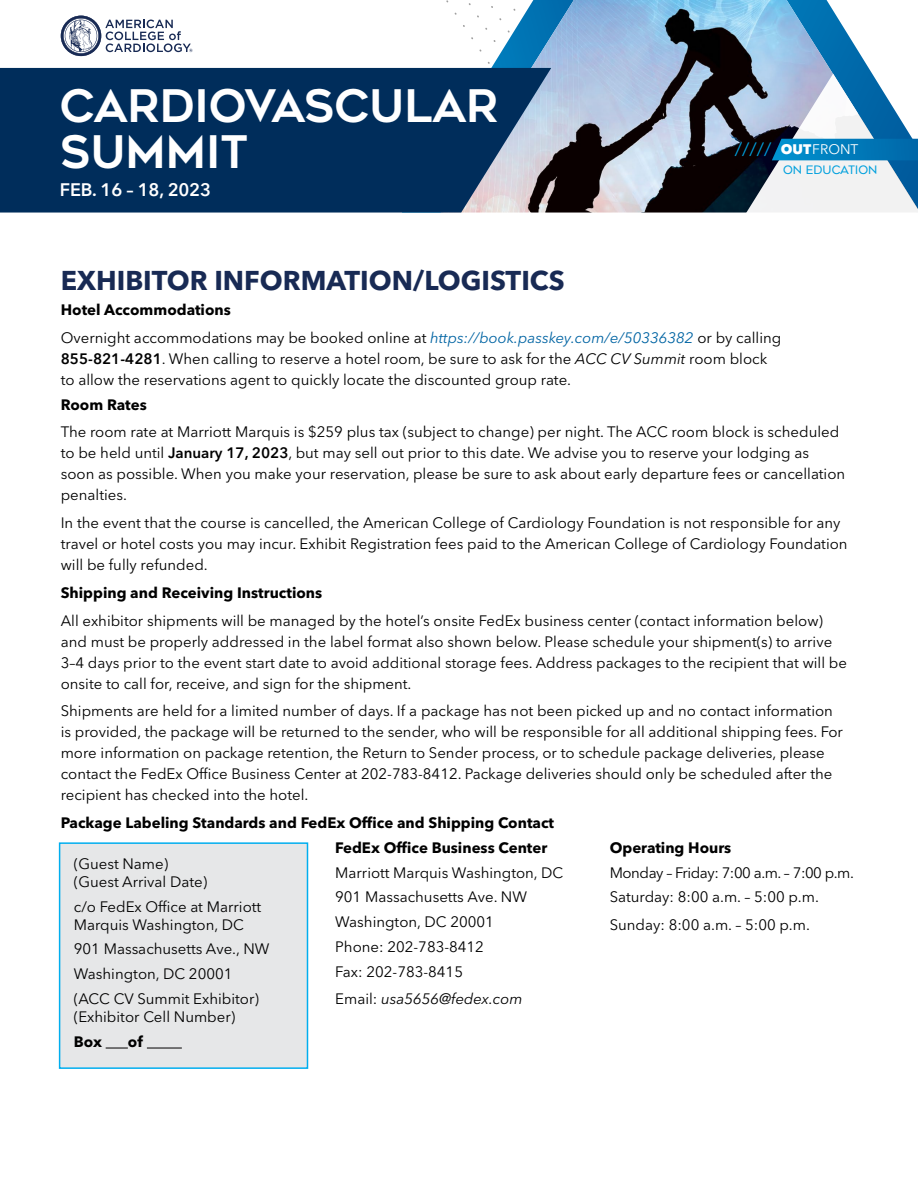
<style>
.page{position:relative;width:918px;height:1188px;background:#fff}
.page>*{position:absolute;margin:0;border:0;box-sizing:border-box;transform-origin:0 0}
.t1{font:700 44.85px/46.2px "Geometos Neue";color:#fff}
.t2{font:700 27px "Avenir Next World";color:#182a54}
.t3{font:600 18px "Avenir Next World";letter-spacing:-.01em;color:#fff}
.t4{font:15px/21px "Avenir Next World";color:#000}
.t5{font:700 15px/24.8px "Avenir Next World";color:#000}
.t6{font:15px/24.8px "Avenir Next World";letter-spacing:-.03em;color:#000}
.t7{font:italic 15px "Avenir Next World";color:#000}
.t8{font:13.8px "Geometos Neue";color:#00a0dd}
.t9{font:11.7px "Geometos Neue";color:#00a0dd}
.s1{font-family:"Avenir Next World";font-weight:900;color:#fff}
.s2{font-family:"Avenir Next World";color:#fff}
.s3{font-weight:700}
.s4{font-style:italic;color:#0064a3}
.s5{font-weight:600}
.s6{font-style:italic}
.s7{font-style:normal}
</style>
<div class="page">
<img style="left:441px;top:0;width:432px;height:213px">
<svg style="left:0;top:68px;width:551px;height:145px;background:#0d3763"></svg>
<svg style="left:659px;top:74px;width:259px;height:139px"></svg>
<svg style="left:60px;top:15px;width:42px;height:42px"></svg>
<svg style="left:61px;top:16px;width:132px;height:40px"></svg>
<div style="left:60px;top:843px;width:248px;height:225px;background:#e6e7e8"></div>
<svg style="left:106px;top:1048px;width:22px;height:1px"></svg>
<hr style="left:147px;top:1048px;width:35px;height:1px;background:#000">
<div style="left:59px;top:842px;width:249px;height:227px;border:2px solid #00aeef"></div>
<h1 class="t1" style="left:60px;top:84px;width:440px">CARDIOVASCULAR<br>SUMMIT</h1>
<p class="t3" style="left:60px;top:179px;width:153px">FEB. 16 – 18, 2023</p>
<p class="t8" style="left:735px;top:141px;width:125px">///// <span class="s1">OUT</span><span class="s2">FRONT</span></p>
<p class="t9" style="left:783px;top:163px;width:96px">ON EDUCATION</p>
<h2 class="t2" style="left:61px;top:265px;width:505px">EXHIBITOR INFORMATION/LOGISTICS</h2>
<p class="t4" style="left:61px;top:296px;width:722px;line-height:27.8px"><span class="s3">Hotel Accommodations<br></span>Overnight accommodations may be booked online at <span class="s4">https://book.passkey.com/e/50336382</span> or by calling</p>
<p class="t4" style="left:61px;top:348px;width:708px"><span class="s5">855-821-4281</span>. When calling to reserve a hotel room, be sure to ask for the <span class="s6">ACC CV Summit</span> room block to allow the reservations agent to quickly locate the discounted group rate.</p>
<p class="t5" style="left:61px;top:392px;width:88px">Room Rates</p>
<p class="t4" style="left:61px;top:422px;width:786px">The room rate at Marriott Marquis is $259 plus tax (subject to change) per night. The ACC room block is scheduled to be held until <span class="s5">January 17, 2023</span>, but may sell out prior to this date. We advise you to reserve your lodging as soon as possible. When you make your reservation, please be sure to ask about early departure fees or cancellation penalties.</p>
<p class="t4" style="left:61px;top:513px;width:788px">In the event that the course is cancelled, the American College of Cardiology Foundation is not responsible for any travel or hotel costs you may incur. Exhibit Registration fees paid to the American College of Cardiology Foundation will be fully refunded.</p>
<p class="t5" style="left:61px;top:580px;width:263px">Shipping and Receiving Instructions</p>
<p class="t4" style="left:61px;top:610px;width:788px">All exhibitor shipments will be managed by the hotel’s onsite FedEx business center (contact information below) and must be properly addressed in the label format also shown below. Please schedule your shipment(s) to arrive 3–4 days prior to the event start date to avoid additional storage fees. Address packages to the recipient that will be onsite to call for, receive, and sign for the shipment.</p>
<p class="t4" style="left:61px;top:701px;width:784px">Shipments are held for a limited number of days. If a package has not been picked up and no contact information is provided, the package will be returned to the sender, who will be responsible for all additional shipping fees. For more information on package retention, the Return to Sender process, or to schedule package deliveries, please contact the FedEx Office Business Center at 202-783-8412. Package deliveries should only be scheduled after the recipient has checked into the hotel.</p>
<p class="t5" style="left:335px;top:811px;width:220px;text-indent:-274px">Package Labeling Standards and FedEx Office and Shipping Contact<br>FedEx Office Business Center</p>
<p class="t4" style="left:335px;top:860px;width:230px;line-height:24.8px">Marriott Marquis Washington, DC<br>901 Massachusetts Ave. NW<br>Washington, DC 20001<br>Phone: 202-783-8412<br>Fax: 202-783-8415</p>
<p class="t7" style="left:335px;top:987px;width:189px"><span class="s7">Email:</span> usa5656@fedex.com</p>
<p class="t5" style="left:610px;top:835px;width:123px">Operating Hours</p>
<p class="t6" style="left:610px;top:860px;width:246px">Monday – Friday: 7:00 a.m. – 7:00 p.m.<br>Saturday: 8:00 a.m. – 5:00 p.m.</p>
<p class="t4" style="left:610px;top:915px;width:202px">Sunday: 8:00 a.m. – 5:00 p.m.</p>
<p class="t4" style="left:74px;top:855px;width:135px;line-height:18px">(Guest Name) (Guest Arrival Date)</p>
<p class="t4" style="left:74px;top:897px;width:189px;line-height:18px">c/o FedEx Office at Marriott<br>Marquis Washington, DC</p>
<p class="t4" style="left:74px;top:937px;width:197px;line-height:24.8px">901 Massachusetts Ave., NW<br>Washington, DC 20001 (ACC CV Summit Exhibitor)</p>
<p class="t4" style="left:74px;top:1006px;width:163px">(Exhibitor Cell Number)</p>
<p class="t5" style="left:74px;top:1029px;width:30px">Box</p>
<p class="t5" style="left:128px;top:1029px;width:16px">of</p>
</div>
